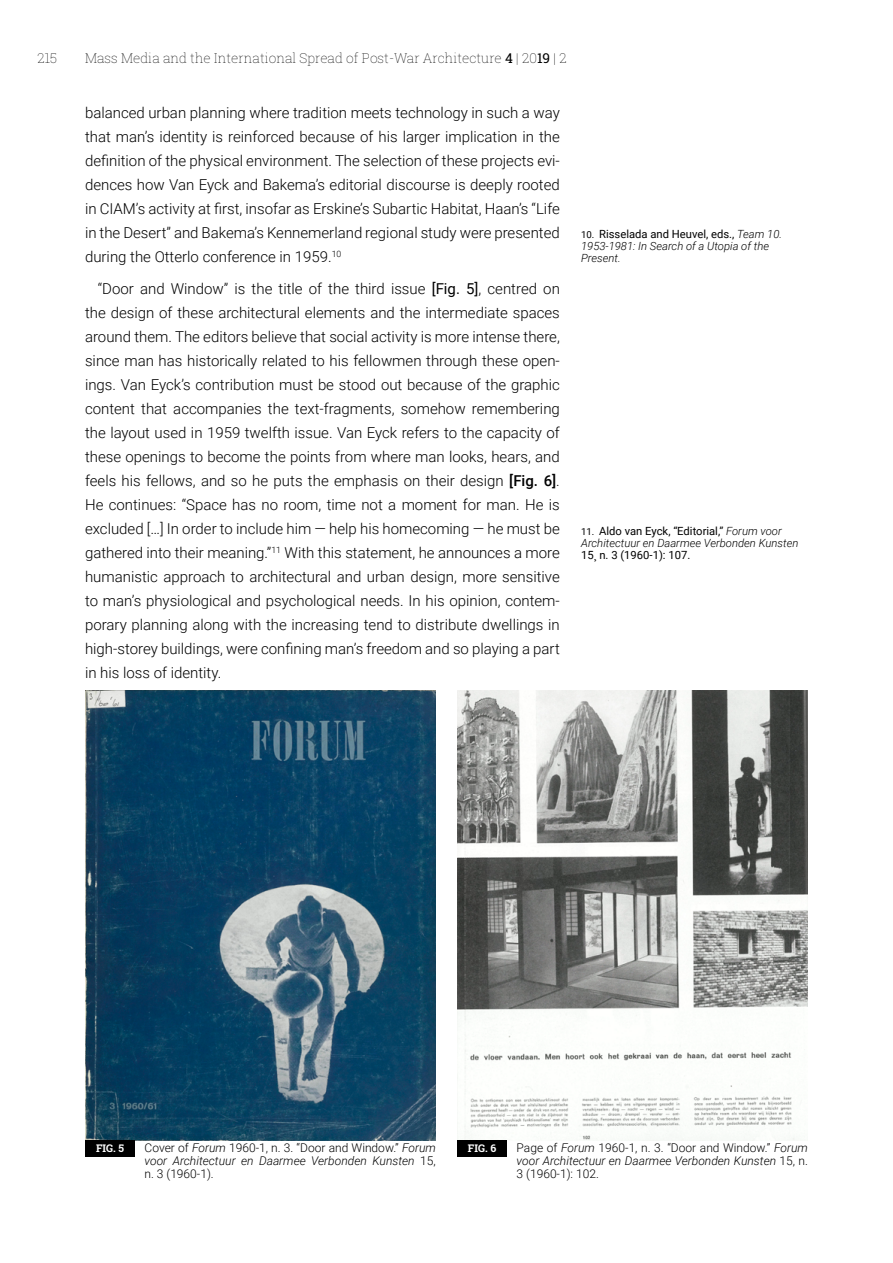
<style>
.page{position:relative;width:893px;height:1263px;background:#fff}
.page>*{position:absolute;margin:0;border:0;box-sizing:border-box;transform-origin:0 0}
.t1{font:300 15px/24px "Roboto";color:#000;text-align:justify}
.t2{font:100 13.5px "Roboto Slab";color:#000}
.t3{font:300 12px/12.8px "Roboto";color:#000;text-align:justify}
.t4{font:italic 300 12px/12.8px "Roboto";color:#000;text-align:justify}
.t5{font:italic 300 11.25px/12px "Roboto";color:#000}
.t6{font:11.25px "Roboto";color:#000}
.t7{font:700 10.5px "Roboto Slab";color:#fff}
.s1{font-weight:400}
.s2{font-weight:500}
.s3{font-weight:400;font-style:normal;font-size:9.6px}
.s4{font-weight:400;font-style:normal}
.s5{font-style:italic}
.s6{font-style:normal}
</style>
<div class="page">
<img style="left:85px;top:690px;width:351px;height:451px">
<img style="left:457px;top:690px;width:351px;height:451px">
<div style="left:85px;top:1140px;width:50px;height:16px;background:#000"></div>
<div style="left:457px;top:1140px;width:50px;height:16px;background:#000"></div>
<p class="t2" style="left:37px;top:49px;width:21px">215</p>
<p class="t2" style="left:85px;top:49px;width:483px">Mass Media and the International Spread of Post-War Architecture <span class="s1">4</span> | 20<span class="s1">19</span> | 2</p>
<p class="t1" style="left:85px;top:100px;width:476px">balanced urban planning where tradition meets technology in such a way that man’s identity is reinforced because of his larger implication in the definition of the physical environment. The selection of these projects evi&shy;dences how Van Eyck and Bakema’s editorial discourse is deeply rooted in CIAM’s activity at first, insofar as Erskine’s Subartic Habitat, Haan’s “Life in the Desert” and Bakema’s Kennemerland regional study were presented during the Otterlo conference in 1959.<sup>10</sup></p>
<p class="t1" style="left:85px;top:276px;width:476px;text-indent:13px">“Door and Window” is the title of the third issue <span class="s1">[Fig. 5]</span>, centred on the design of these architectural elements and the intermediate spaces around them. The editors believe that social activity is more intense there, since man has historically related to his fellowmen through these open&shy;ings. Van Eyck’s contribution must be stood out because of the graphic content that accompanies the text-fragments, somehow remembering the layout used in 1959 twelfth issue. Van Eyck refers to the capacity of these openings to become the points from where man looks, hears, and feels his fellows, and so he puts the emphasis on their design <span class="s2">[Fig. 6]</span>.<br>He continues: “Space has no room, time not a moment for man. He is excluded […] In order to include him — help his homecoming — he must be gathered into their meaning.”<sup>11</sup> With this statement, he announces a more humanistic approach to architectural and urban design, more sensitive to man’s physiological and psychological needs. In his opinion, contem&shy;porary planning along with the increasing tend to distribute dwellings in high-storey buildings, were confining man’s freedom and so playing a part in his loss of identity.</p>
<p class="t5" style="left:581px;top:227px;width:202px"><span class="s3">10.</span> <span class="s4">Risselada and Heuvel, eds.,</span> Team 10.<br>1953-1981: In Search of a Utopia of the<br>Present.</p>
<p class="t5" style="left:581px;top:524px;width:219px"><span class="s3">11.</span> <span class="s4">Aldo van Eyck, “Editorial,”</span> Forum voor<br>Architectuur en Daarmee Verbonden Kunsten</p>
<p class="t6" style="left:581px;top:547px;width:111px">15¸ n. 3 (1960-1): 107.</p>
<p class="t7" style="left:96px;top:1141px;width:29px">FIG. 5</p>
<p class="t3" style="left:517px;top:1141px;width:293px">Page of <span class="s5">Forum</span> 1960-1, n. 3. “Door and Window.” <span class="s5">Forum voor Architectuur en Daarmee Verbonden Kunsten</span> 15, n.<br>3 (1960-1): 102.</p>
<p class="t4" style="left:145px;top:1141px;width:293px"><span class="s6">Cover of</span> Forum <span class="s6">1960-1, n. 3. “Door and Window.”</span> Forum voor Architectuur en Daarmee Verbonden Kunsten <span class="s6">15, n. 3 (1960-1).</span></p>
<p class="t7" style="left:468px;top:1141px;width:30px">FIG. 6</p>
</div>
